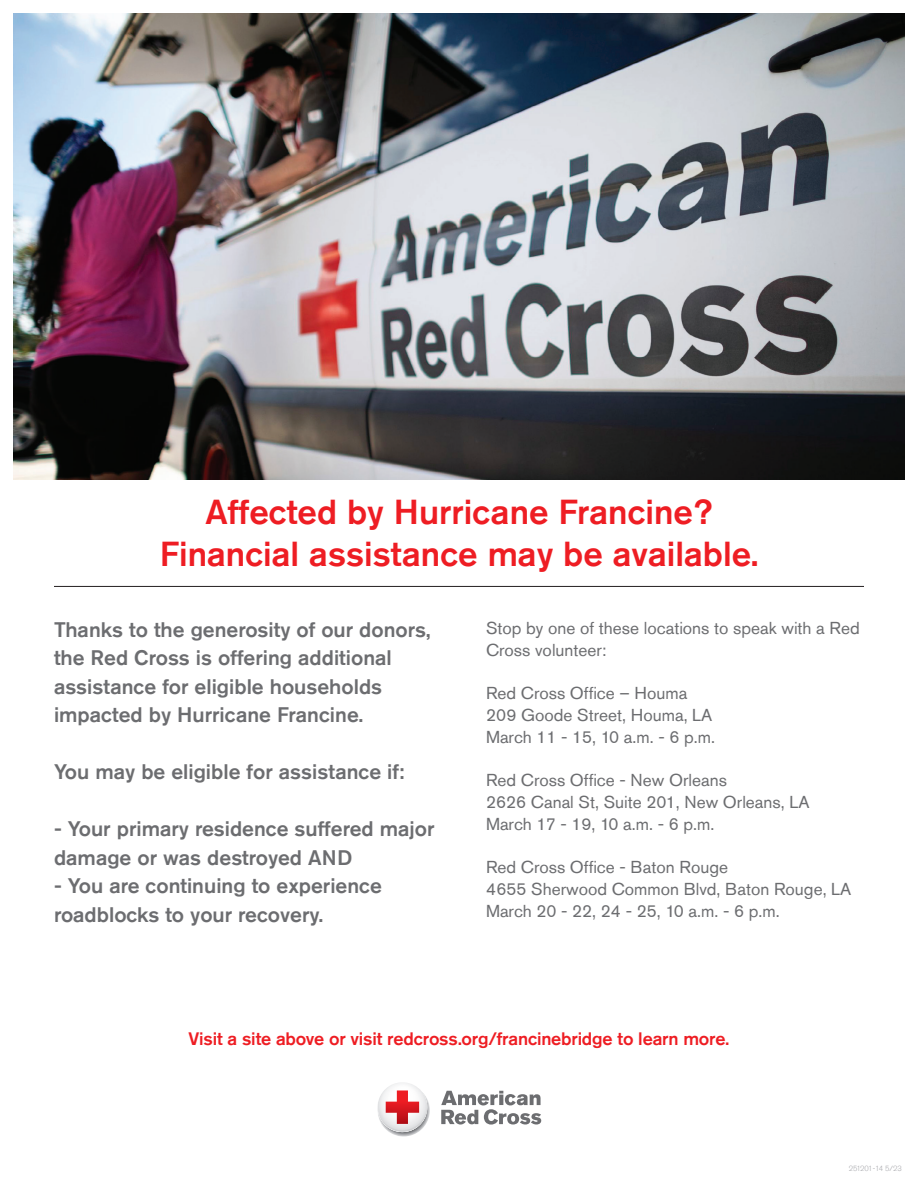
<style>
.page{position:relative;width:918px;height:1188px;background:#fff}
.page>*{position:absolute;margin:0;border:0;box-sizing:border-box;transform-origin:0 0}
.t1{font:500 34.65px/41.5px "Akzidenz Grotesk Std";color:#ee1d23;text-align:center}
.t2{font:500 21px/28.5px "Akzidenz Grotesk Std";color:#6c6d70}
.t3{font:500 18px "Akzidenz Grotesk Std";letter-spacing:-.01em;color:#ee1d23}
.t4{font:17.25px/21.8px "Akzidenz Grotesk Std";color:#6c6d70}
.t5{font:300 7.5px "Akzidenz Grotesk Std";letter-spacing:-.07em;color:#a8a9ad}
</style>
<div class="page">
<img style="left:14px;top:14px;width:890px;height:466px">
<hr style="left:54px;top:586px;width:810px;height:1px;background:#231f20">
<svg style="left:377px;top:1083px;width:165px;height:54px"></svg>
<h1 class="t1" style="left:160px;top:490px;width:600px">Affected by Hurricane Francine?<br>Financial assistance may be available.</h1>
<p class="t2" style="left:54px;top:615px;width:378px">Thanks to the generosity of our donors, the Red Cross is offering additional assistance for eligible households impacted by Hurricane Francine.</p>
<p class="t2" style="left:54px;top:757px;width:352px">You may be eligible for assistance if:</p>
<p class="t2" style="left:54px;top:814px;width:382px">- Your primary residence suffered major damage or was destroyed AND</p>
<p class="t2" style="left:54px;top:871px;width:329px">- You are continuing to experience roadblocks to your recovery.</p>
<p class="t4" style="left:486px;top:617px;width:375px">Stop by one of these locations to speak with a Red<br>Cross volunteer:</p>
<p class="t4" style="left:486px;top:682px;width:231px">Red Cross Office – Houma<br>209 Goode Street, Houma, LA<br>March 11 - 15, 10 a.m. - 6 p.m.</p>
<p class="t4" style="left:486px;top:769px;width:325px">Red Cross Office - New Orleans<br>2626 Canal St, Suite 201, New Orleans, LA<br>March 17 - 19, 10 a.m. - 6 p.m.</p>
<p class="t4" style="left:486px;top:856px;width:367px">Red Cross Office - Baton Rouge<br>4655 Sherwood Common Blvd, Baton Rouge, LA<br>March 20 - 22, 24 - 25, 10 a.m. - 6 p.m.</p>
<p class="t3" style="left:189px;top:1028px;width:542px">Visit a site above or visit redcross.org/francinebridge to learn more.</p>
<p class="t5" style="left:849px;top:1164px;width:55px">251201-14 5/23</p>
</div>
